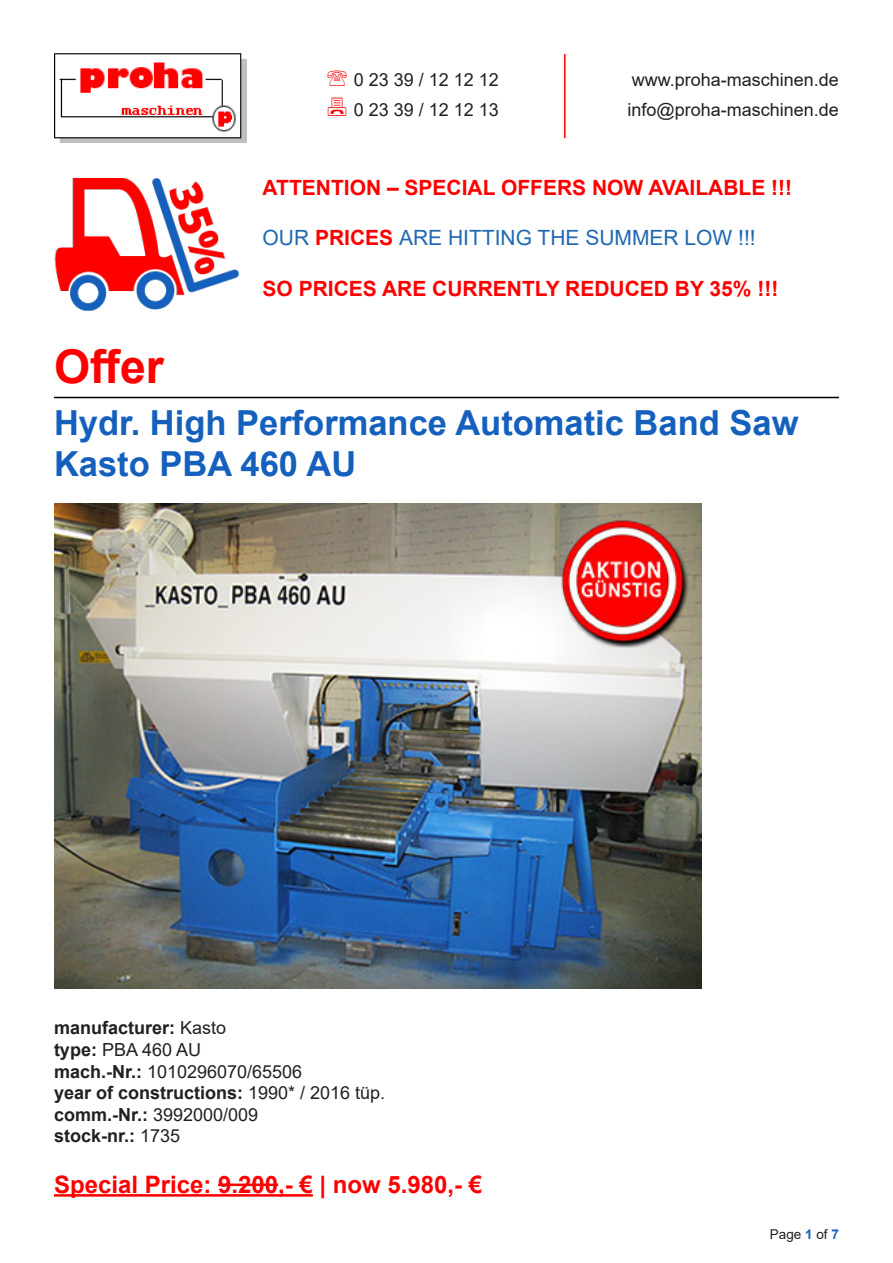
<style>
.page{position:relative;width:893px;height:1263px;background:#fff}
.page>*{position:absolute;margin:0;border:0;box-sizing:border-box;transform-origin:0 0}
.t1{font:700 46.5px "Arial";color:#f00}
.t2{font:700 34.5px/41.4px "Arial";color:#1560bd}
.para{font:700 24px "Arial";color:#f00}
.para-2{font:700 21px "Arial";color:#f00}
.para-3{font:21px "Arial";color:#2168b3}
.para-4{font:18px "Arial";color:#231f20}
.para-5{font:700 18px "Arial";color:#231f20}
.t3{font:13.5px "Arial";color:#231f20}
.s1{font-weight:700;color:#f00}
.s2{font-weight:400}
.s3{font-weight:700}
.s4{font-weight:700;color:#1560bd}
</style>
<div class="page">
<img style="left:54px;top:178px;width:186px;height:132px">
<hr style="left:54px;top:1194px;width:259px;height:2px;background:#f00">
<hr style="left:218px;top:1183px;width:60px;height:3px;background:#f00">
<hr style="left:54px;top:397px;width:785px;height:1px;background:#000">
<img style="left:54px;top:503px;width:647px;height:486px">
<img style="left:54px;top:53px;width:193px;height:89px">
<hr style="left:564px;top:54px;width:2px;height:84px;background:#f00">
<p class="para-4" style="left:354px;top:67px;width:147px">0 23 39 / 12 12 12</p>
<p class="para-4" style="left:632px;top:67px;width:209px">www.proha-maschinen.de</p>
<p class="para-4" style="left:354px;top:97px;width:147px">0 23 39 / 12 12 13</p>
<p class="para-4" style="left:628px;top:97px;width:213px">info@proha-maschinen.de</p>
<p class="para-2" style="left:263px;top:173px;width:531px">ATTENTION – SPECIAL OFFERS NOW AVAILABLE !!!</p>
<p class="para-3" style="left:263px;top:223px;width:495px">OUR <span class="s1">PRICES</span> ARE HITTING THE SUMMER LOW !!!</p>
<p class="para-2" style="left:263px;top:274px;width:517px">SO PRICES ARE CURRENTLY REDUCED BY 35% !!!</p>
<p class="t1" style="left:54px;top:334px;width:111px">Offer</p>
<p class="t2" style="left:54px;top:402px;width:746px">Hydr. High Performance Automatic Band Saw<br>Kasto PBA 460 AU</p>
<p class="para-5" style="left:54px;top:1015px;width:174px">manufacturer: <span class="s2">Kasto</span></p>
<p class="para-4" style="left:54px;top:1037px;width:149px"><span class="s3">type:</span> PBA 460 AU</p>
<p class="para-4" style="left:54px;top:1059px;width:250px"><span class="s3">mach.-Nr.:</span> 1010296070/65506</p>
<p class="para-5" style="left:54px;top:1080px;width:333px">year of constructions: <span class="s2">1990* / 2016 tüp.</span></p>
<p class="para-4" style="left:54px;top:1102px;width:206px"><span class="s3">comm.-Nr.:</span> 3992000/009</p>
<p class="para-5" style="left:54px;top:1123px;width:128px">stock-nr.: <span class="s2">1735</span></p>
<p class="para" style="left:54px;top:1167px;width:430px">Special Price: 9.200,- € | now 5.980,- €</p>
<p class="t3" style="left:770px;top:1225px;width:71px">Page <span class="s4">1</span> of <span class="s4">7</span></p>
</div>
